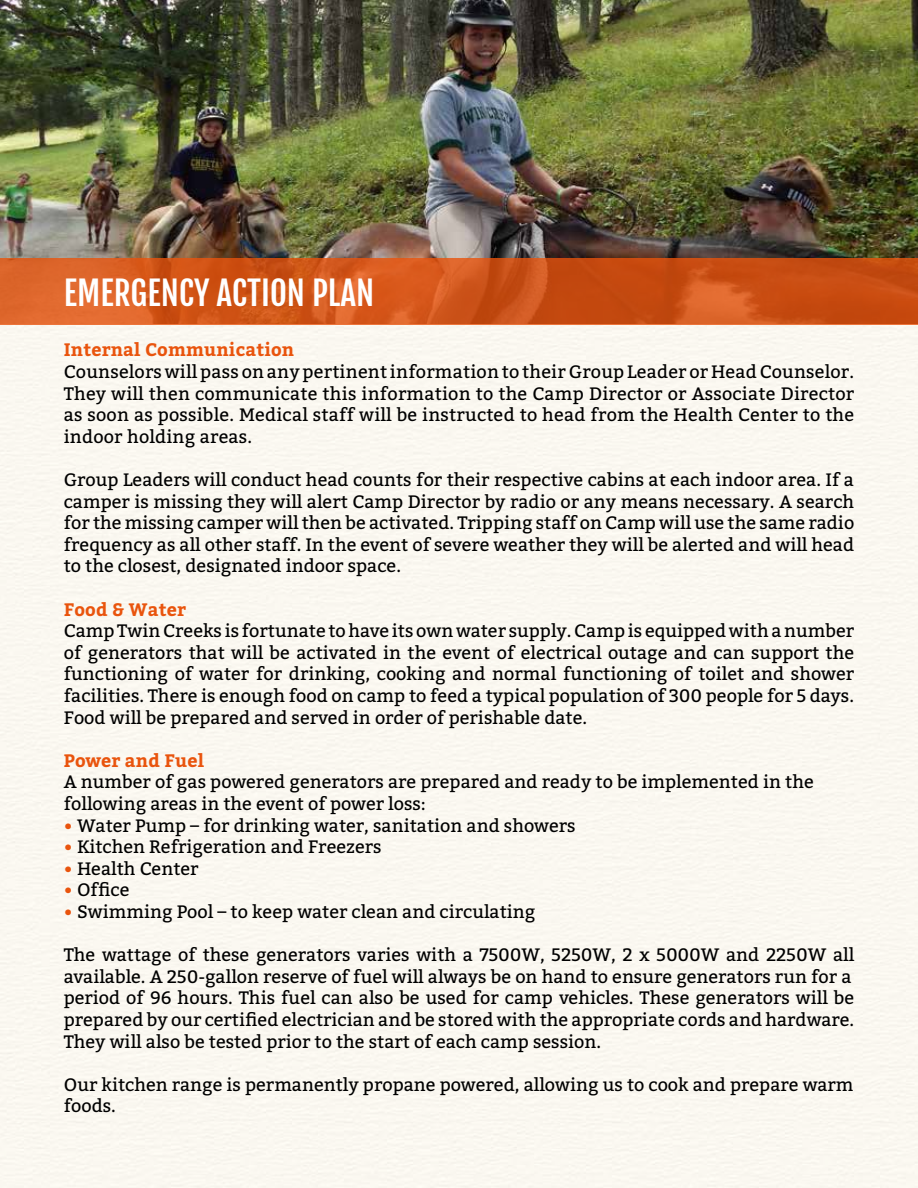
<style>
.page{position:relative;width:918px;height:1188px;background:#fff}
.page>*{position:absolute;margin:0;border:0;box-sizing:border-box;transform-origin:0 0}
.t1{font:33px "Fjalla One";color:#fff}
.t2{font:18px/21.6px "Bitter";color:#000;text-align:justify}
.t3{font:700 18px "Bitter";letter-spacing:.01em;color:#e9540d}
.s1{color:#e9540d}
</style>
<div class="page">
<img style="left:0;top:0;width:918px;height:258px">
<svg style="left:0;top:258px;width:918px;height:67px;background:#d0551a"></svg>
<h1 class="t1" style="left:64px;top:273px;width:312px">EMERGENCY ACTION PLAN</h1>
<p class="t3" style="left:64px;top:336px;width:232px">Internal Communication</p>
<p class="t2" style="left:64px;top:360px;width:792px">Counselors will pass on any pertinent information to their Group Leader or Head Counselor.<br>They will then communicate this information to the Camp Director or Associate Director as soon as possible. Medical staff will be instructed to head from the Health Center to the indoor holding areas.</p>
<p class="t2" style="left:64px;top:468px;width:792px">Group Leaders will conduct head counts for their respective cabins at each indoor area. If a camper is missing they will alert Camp Director by radio or any means necessary. A search for the missing camper will then be activated. Tripping staff on Camp will use the same radio frequency as all other staff. In the event of severe weather they will be alerted and will head to the closest, designated indoor space.</p>
<p class="t3" style="left:64px;top:595px;width:124px">Food &amp; Water</p>
<p class="t2" style="left:64px;top:620px;width:792px">Camp Twin Creeks is fortunate to have its own water supply. Camp is equipped with a number of generators that will be activated in the event of electrical outage and can support the functioning of water for drinking, cooking and normal functioning of toilet and shower facilities. There is enough food on camp to feed a typical population of 300 people for 5 days.<br>Food will be prepared and served in order of perishable date.</p>
<p class="t3" style="left:64px;top:747px;width:142px">Power and Fuel</p>
<p class="t2" style="left:64px;top:771px;width:751px">A number of gas powered generators are prepared and ready to be implemented in the following areas in the event of power loss:</p>
<p class="t2" style="left:64px;top:814px;width:513px"><span class="s1">•</span> Water Pump – for drinking water, sanitation and showers</p>
<p class="t2" style="left:64px;top:836px;width:319px"><span class="s1">•</span> Kitchen Refrigeration and Freezers</p>
<p class="t2" style="left:64px;top:857px;width:136px"><span class="s1">•</span> Health Center</p>
<p class="t2" style="left:64px;top:879px;width:67px"><span class="s1">•</span> Office</p>
<p class="t2" style="left:64px;top:900px;width:473px"><span class="s1">•</span> Swimming Pool – to keep water clean and circulating</p>
<p class="t2" style="left:64px;top:944px;width:792px;text-align:left">The wattage of these generators varies with a 7500W, 5250W, 2 x 5000W and 2250W all available. A 250-gallon reserve of fuel will always be on hand to ensure generators run for a period of 96 hours. This fuel can also be used for camp vehicles. These generators will be prepared by our certified electrician and be stored with the appropriate cords and hardware.<br>They will also be tested prior to the start of each camp session.</p>
<p class="t2" style="left:64px;top:1073px;width:791px">Our kitchen range is permanently propane powered, allowing us to cook and prepare warm foods.</p>
</div>
